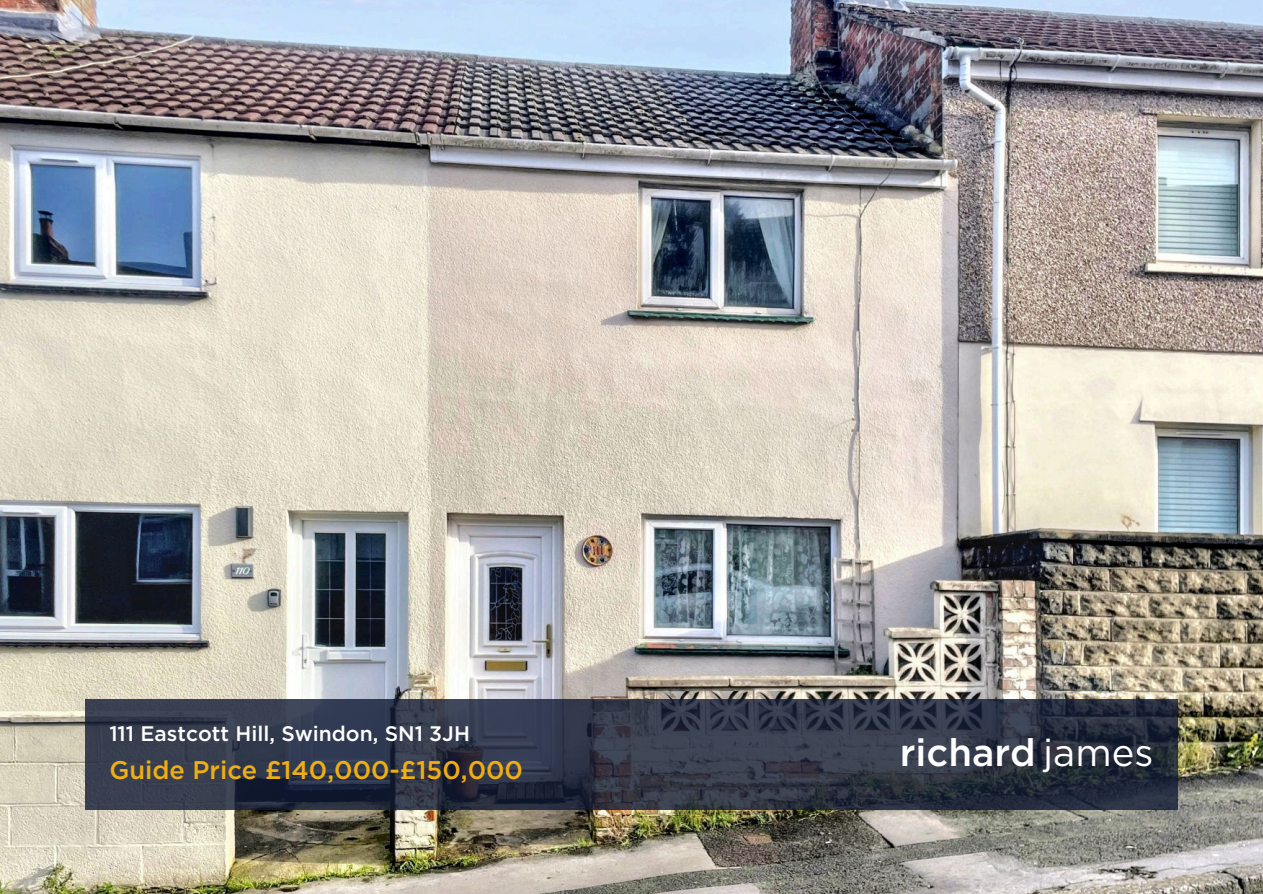
<style>
.page{position:relative;width:1263px;height:894px;background:#fff}
.page>*{position:absolute;margin:0;border:0;box-sizing:border-box;transform-origin:0 0}
.t1{font:500 38.25px "Gotham";color:#fff}
.t2{font:500 25.5px "Gotham";color:#efaf12}
.t3{font:500 21px "Gotham";color:#fff}
.s1{font-weight:400}
</style>
<div class="page">
<img style="left:0;top:0;width:1263px;height:893px">
<svg style="left:85px;top:699px;width:1093px;height:110px"></svg>
<p class="t3" style="left:109px;top:719px;width:362px">111 Eastcott Hill, Swindon, SN1 3JH</p>
<p class="t2" style="left:109px;top:753px;width:415px">Guide Price £140,000-£150,000</p>
<h1 class="t1" style="left:900px;top:726px;width:255px">richard <span class="s1">james</span></h1>
</div>
